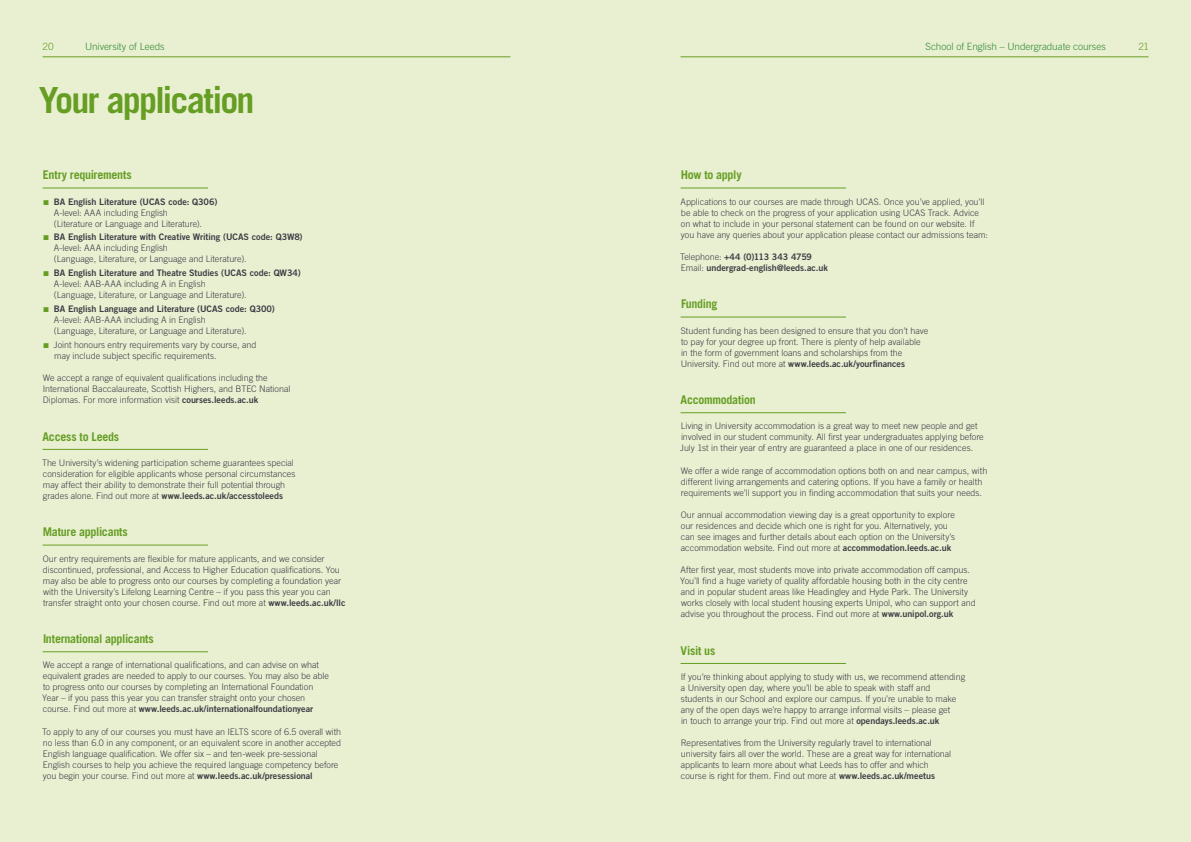
<style>
.page{position:relative;width:1191px;height:842px;background:#e9f0d2}
.page>*{position:absolute;margin:0;border:0;box-sizing:border-box;transform-origin:0 0}
.t1{font:700 36px "Trade Gothic";letter-spacing:-.05em;color:#669e24}
.t2{font:700 12px "Trade Gothic";letter-spacing:-.025em;color:#669e24}
.t3{font:300 10px "Trade Gothic";letter-spacing:-.005em;color:#328936}
.t4{font:300 10px "Trade Gothic";color:#669e24}
.t5{font:300 9px/11px "Trade Gothic";letter-spacing:-.005em;color:#3b3c43}
.t6{font:9px/11px "Trade Gothic Bold Two";letter-spacing:-.005em;color:#3b3c43}
.s1{color:#669e24}
.s2{font-family:"Trade Gothic Bold Two";font-weight:400}
.s3{font-family:"Trade Gothic";font-weight:300}
</style>
<div class="page">
<hr style="left:680px;top:57px;width:468px;height:1px;background:#669e24">
<hr style="left:43px;top:57px;width:467px;height:1px;background:#669e24">
<hr style="left:43px;top:188px;width:165px;height:1px;background:#669e24">
<hr style="left:43px;top:449px;width:165px;height:1px;background:#669e24">
<hr style="left:43px;top:545px;width:165px;height:1px;background:#669e24">
<hr style="left:43px;top:652px;width:165px;height:1px;background:#669e24">
<hr style="left:680px;top:188px;width:166px;height:1px;background:#669e24">
<hr style="left:680px;top:317px;width:166px;height:1px;background:#669e24">
<hr style="left:680px;top:413px;width:166px;height:1px;background:#669e24">
<hr style="left:680px;top:663px;width:166px;height:1px;background:#669e24">
<p class="t4" style="left:43px;top:41px;width:13px">20</p>
<p class="t3" style="left:85px;top:41px;width:81px">University of Leeds</p>
<p class="t3" style="left:925px;top:41px;width:182px">School of English – Undergraduate courses</p>
<p class="t4" style="left:1138px;top:41px;width:12px">21</p>
<h1 class="t1" style="left:39px;top:78px;width:217px">Your application</h1>
<h2 class="t2" style="left:43px;top:168px;width:90px">Entry requirements</h2>
<p class="t6" style="left:43px;top:196px;width:175px"><span class="s1">■</span> BA English Literature (UCAS code: Q306)</p>
<p class="t5" style="left:54px;top:207px;width:150px">A-level: AAA including English (Literature or Language and Literature).</p>
<p class="t6" style="left:43px;top:231px;width:261px"><span class="s1">■</span> BA English Literature with Creative Writing (UCAS code: Q3W8)</p>
<p class="t5" style="left:54px;top:243px;width:194px">A-level: AAA including English<br>(Language, Literature, or Language and Literature).</p>
<p class="t6" style="left:43px;top:267px;width:259px"><span class="s1">■</span> BA English Literature and Theatre Studies (UCAS code: QW34)</p>
<p class="t5" style="left:54px;top:278px;width:194px">A-level: AAB-AAA including A in English (Language, Literature, or Language and Literature).</p>
<p class="t6" style="left:43px;top:303px;width:233px"><span class="s1">■</span> BA English Language and Literature (UCAS code: Q300)</p>
<p class="t5" style="left:54px;top:314px;width:194px">A-level: AAB-AAA including A in English (Language, Literature, or Language and Literature).</p>
<p class="t5" style="left:54px;top:339px;width:204px;text-indent:-11px"><span class="s1">■</span> Joint honours entry requirements vary by course, and may include subject specific requirements.</p>
<p class="t5" style="left:43px;top:372px;width:249px">We accept a range of equivalent qualifications including the<br>International Baccalaureate, Scottish Highers, and BTEC National<br>Diplomas. For more information visit <span class="s2">courses.leeds.ac.uk</span></p>
<h2 class="t2" style="left:43px;top:429px;width:78px">Access to Leeds</h2>
<p class="t5" style="left:42px;top:457px;width:255px">The University’s widening participation scheme guarantees special consideration for eligible applicants whose personal circumstances may affect their ability to demonstrate their full potential through</p>
<p class="t6" style="left:43px;top:490px;width:242px"><span class="s3">grades alone. Find out more at</span> www.leeds.ac.uk/accesstoleeds</p>
<h2 class="t2" style="left:43px;top:525px;width:87px">Mature applicants</h2>
<p class="t5" style="left:43px;top:553px;width:304px">Our entry requirements are flexible for mature applicants, and we consider discontinued, professional, and Access to Higher Education qualifications. You may also be able to progress onto our courses by completing a foundation year with the University’s Lifelong Learning Centre – if you pass this year you can transfer straight onto your chosen course. Find out more at <span class="s2">www.leeds.ac.uk/llc</span></p>
<h2 class="t2" style="left:43px;top:631px;width:112px">International applicants</h2>
<p class="t5" style="left:42px;top:659px;width:288px">We accept a range of international qualifications, and can advise on what equivalent grades are needed to apply to our courses. You may also be able to progress onto our courses by completing an International Foundation Year – if you pass this year you can transfer straight onto your chosen</p>
<p class="t6" style="left:43px;top:703px;width:272px"><span class="s3">course. Find out more at</span> www.leeds.ac.uk/internationalfoundationyear</p>
<p class="t5" style="left:42px;top:726px;width:301px">To apply to any of our courses you must have an IELTS score of 6.5 overall with no less than 6.0 in any component, or an equivalent score in another accepted English language qualification. We offer six – and ten-week pre-sessional English courses to help you achieve the required language competency before you begin your course. Find out more at <span class="s2">www.leeds.ac.uk/presessional</span></p>
<h2 class="t2" style="left:681px;top:168px;width:62px">How to apply</h2>
<p class="t5" style="left:680px;top:196px;width:309px">Applications to our courses are made through UCAS. Once you’ve applied, you’ll be able to check on the progress of your application using UCAS Track. Advice on what to include in your personal statement can be found on our website. If you have any queries about your application please contact our admissions team:</p>
<p class="t6" style="left:680px;top:251px;width:149px"><span class="s3">Telephone:</span> +44 (0)113 343 4759<br><span class="s3">Email:</span> undergrad-english@leeds.ac.uk</p>
<h2 class="t2" style="left:681px;top:297px;width:38px">Funding</h2>
<p class="t5" style="left:681px;top:325px;width:249px">Student funding has been designed to ensure that you don’t have to pay for your degree up front. There is plenty of help available in the form of government loans and scholarships from the</p>
<p class="t6" style="left:681px;top:358px;width:226px"><span class="s3">University. Find out more at</span> www.leeds.ac.uk/yourfinances</p>
<h2 class="t2" style="left:680px;top:392px;width:77px">Accommodation</h2>
<p class="t5" style="left:680px;top:420px;width:305px">Living in University accommodation is a great way to meet new people and get involved in our student community. All first year undergraduates applying before<br>July 1st in their year of entry are guaranteed a place in one of our residences.</p>
<p class="t5" style="left:681px;top:465px;width:308px">We offer a wide range of accommodation options both on and near campus, with different living arrangements and catering options. If you have a family or health requirements we’ll support you in finding accommodation that suits your needs.</p>
<p class="t5" style="left:681px;top:509px;width:276px">Our annual accommodation viewing day is a great opportunity to explore our residences and decide which one is right for you. Alternatively, you can see images and further details about each option on the University’s accommodation website. Find out more at <span class="s2">accommodation.leeds.ac.uk</span></p>
<p class="t5" style="left:680px;top:564px;width:297px">After first year, most students move into private accommodation off campus.<br>You’ll find a huge variety of quality affordable housing both in the city centre and in popular student areas like Headingley and Hyde Park. The University works closely with local student housing experts Unipol, who can support and advise you throughout the process. Find out more at <span class="s2">www.unipol.org.uk</span></p>
<h2 class="t2" style="left:680px;top:643px;width:36px">Visit us</h2>
<p class="t5" style="left:681px;top:671px;width:286px">If you’re thinking about applying to study with us, we recommend attending a University open day, where you’ll be able to speak with staff and students in our School and explore our campus. If you’re unable to make any of the open days we’re happy to arrange informal visits – please get<br>in touch to arrange your trip. Find out more at <span class="s2">opendays.leeds.ac.uk</span></p>
<p class="t5" style="left:681px;top:737px;width:272px">Representatives from the University regularly travel to international university fairs all over the world. These are a great way for international applicants to learn more about what Leeds has to offer and which course is right for them. Find out more at <span class="s2">www.leeds.ac.uk/meetus</span></p>
</div>
